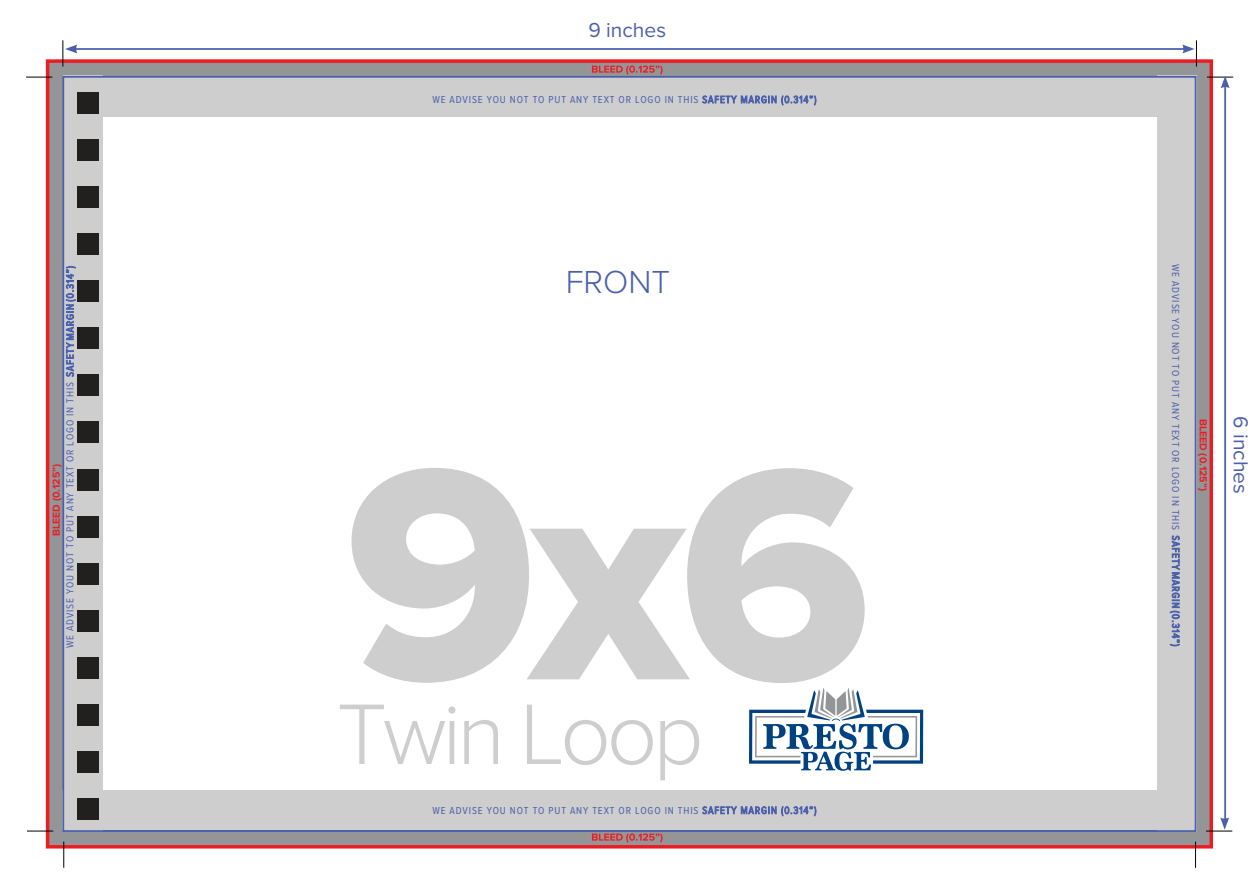
<style>
.page{position:relative;width:1260px;height:882px;background:#fff}
.page>*{position:absolute;margin:0;border:0;box-sizing:border-box;transform-origin:0 0}
.t1{font:311.85px "Proxima Nova Extrabld";color:#cecece}
.t2{font:300 89.08px "Proxima Nova";letter-spacing:-.05em;color:#cecece}
.t3{font:300 33.07px "Proxima Nova";color:#4c5fab}
.t4{font:21px "Proxima Nova";color:#4c5fab}
.t5{font:10.5px "Proxima Nova Cond";letter-spacing:.085em;color:#4c5fab}
.t6{font:700 10.5px "Proxima Nova";letter-spacing:-.01em;color:#ed1c24}
</style>
<div class="page">
<div style="left:46px;top:59px;width:1167px;height:790px;background:#939597;border:4px solid #ed1c24"></div>
<div style="left:85px;top:92px;width:1090px;height:719px;background:#fff"></div>
<div style="left:62px;top:791px;width:1134px;height:39px;background:#cecece"></div>
<div style="left:66px;top:77px;width:1130px;height:40px;background:#cecece"></div>
<div style="left:63px;top:76px;width:40px;height:756px;background:#cecece"></div>
<div style="left:1157px;top:76px;width:39px;height:756px;background:#cecece"></div>
<svg style="left:1195px;top:842px;width:1px;height:26px"></svg>
<svg style="left:26px;top:77px;width:26px;height:1px"></svg>
<svg style="left:27px;top:831px;width:26px;height:1px"></svg>
<svg style="left:63px;top:842px;width:1px;height:26px"></svg>
<svg style="left:1182px;top:40px;width:15px;height:27px"></svg>
<svg style="left:63px;top:40px;width:14px;height:27px"></svg>
<hr style="left:75px;top:48px;width:1113px;height:2px;background:#4c5fab">
<svg style="left:1207px;top:76px;width:26px;height:12px"></svg>
<svg style="left:1206px;top:818px;width:26px;height:14px"></svg>
<hr style="left:1224px;top:84px;width:2px;height:735px;background:#4c5fab">
<svg style="left:592px;top:833px;width:71px;height:10px"></svg>
<svg style="left:592px;top:65px;width:71px;height:10px"></svg>
<svg style="left:749px;top:688px;width:174px;height:83px"></svg>
<div style="left:77px;top:92px;width:22px;height:21px;background:#221f1f"></div>
<div style="left:77px;top:139px;width:22px;height:22px;background:#221f1f"></div>
<div style="left:77px;top:186px;width:22px;height:22px;background:#221f1f"></div>
<div style="left:77px;top:233px;width:22px;height:22px;background:#221f1f"></div>
<div style="left:77px;top:280px;width:22px;height:22px;background:#221f1f"></div>
<div style="left:77px;top:327px;width:22px;height:22px;background:#221f1f"></div>
<div style="left:77px;top:374px;width:22px;height:22px;background:#221f1f"></div>
<div style="left:77px;top:422px;width:22px;height:21px;background:#221f1f"></div>
<div style="left:77px;top:469px;width:22px;height:21px;background:#221f1f"></div>
<div style="left:77px;top:516px;width:22px;height:22px;background:#221f1f"></div>
<div style="left:77px;top:563px;width:22px;height:22px;background:#221f1f"></div>
<div style="left:77px;top:610px;width:22px;height:22px;background:#221f1f"></div>
<div style="left:77px;top:657px;width:22px;height:22px;background:#221f1f"></div>
<div style="left:77px;top:704px;width:22px;height:22px;background:#221f1f"></div>
<div style="left:77px;top:751px;width:22px;height:22px;background:#221f1f"></div>
<div style="left:77px;top:799px;width:22px;height:21px;background:#221f1f"></div>
<p class="t5" style="left:62px;top:648px;width:384px;rotate:-90deg">WE ADVISE YOU NOT TO PUT ANY TEXT OR LOGO IN THIS SAFETY MARGIN (0.314”)</p>
<p class="t6" style="left:52px;top:536px;width:73px;rotate:-90deg">BLEED (0.125”)</p>
<h3 class="t4" style="left:588px;top:21px;width:79px">9 inches</h3>
<p class="t5" style="left:432px;top:92px;width:386px">WE ADVISE YOU NOT TO PUT ANY TEXT OR LOGO IN THIS SAFETY MARGIN (0.314”)</p>
<h3 class="t3" style="left:566px;top:268px;width:106px">FRONT</h3>
<h1 class="t1" style="left:345px;top:445px;width:528px">9x6</h1>
<h2 class="t2" style="left:337px;top:697px;width:369px">Twin Loop</h2>
<p class="t5" style="left:432px;top:803px;width:386px">WE ADVISE YOU NOT TO PUT ANY TEXT OR LOGO IN THIS SAFETY MARGIN (0.314”)</p>
<p class="t5" style="left:1183px;top:264px;width:384px;rotate:90deg">WE ADVISE YOU NOT TO PUT ANY TEXT OR LOGO IN THIS SAFETY MARGIN (0.314”)</p>
<p class="t6" style="left:1208px;top:419px;width:73px;rotate:90deg">BLEED (0.125”)</p>
<h3 class="t4" style="left:1250px;top:416px;width:79px;rotate:90deg">6 inches</h3>
</div>
